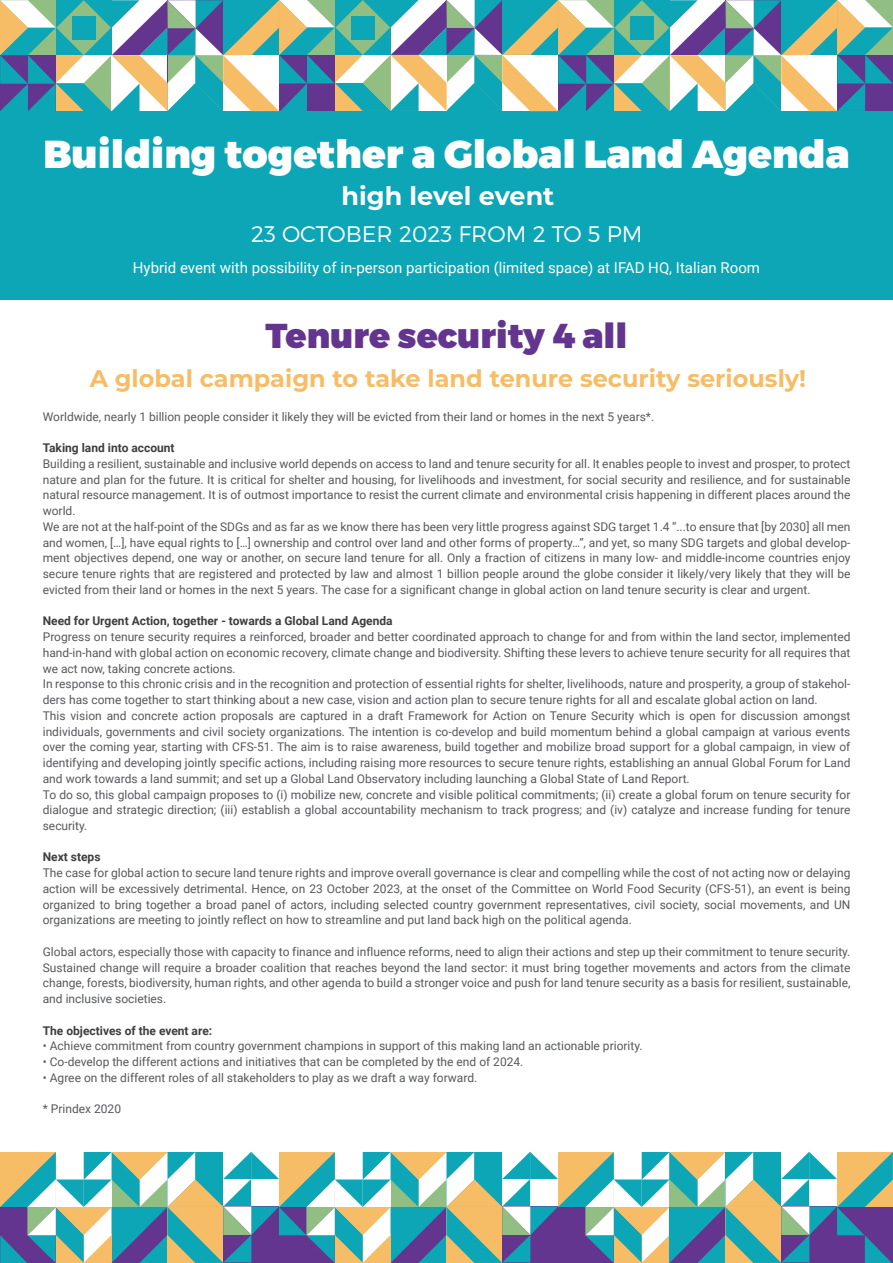
<style>
.page{position:relative;width:893px;height:1263px;background:#fff}
.page>*{position:absolute;margin:0;border:0;box-sizing:border-box;transform-origin:0 0}
.t1{font:900 39px "Montserrat";color:#fff}
.t2{font:900 34.5px "Montserrat";color:#64358f}
.t3{font:700 25.5px "Montserrat";color:#fff}
.t4{font:700 24px "Montserrat";color:#f7bc66}
.t5{font:300 22.5px "Montserrat";color:#fff}
.t6{font:15px "Roboto";color:#fff}
.t7{font:12px/15.8px "Roboto";color:#57585a}
.t8{font:700 12px "Roboto";color:#3e3e3f}
</style>
<div class="page">
<div style="left:0;top:0;width:893px;height:299px;background:#0ca6b6"></div>
<svg style="left:0;top:0;width:893px;height:112px"></svg>
<svg style="left:0;top:1152px;width:893px;height:111px"></svg>
<h1 class="t1" style="left:43px;top:130px;width:808px">Building together a Global Land Agenda</h1>
<h3 class="t3" style="left:341px;top:177px;width:214px">high level event</h3>
<h3 class="t5" style="left:251px;top:220px;width:393px">23 OCTOBER 2023 FROM 2 TO 5 PM</h3>
<p class="t6" style="left:133px;top:257px;width:629px">Hybrid event with possibility of in-person participation (limited space) at IFAD HQ, Italian Room</p>
<h2 class="t2" style="left:266px;top:314px;width:363px">Tenure security 4 all</h2>
<h3 class="t4" style="left:90px;top:361px;width:718px">A global campaign to take land tenure security seriously!</h3>
<p class="t7" style="left:43px;top:408px;width:613px">Worldwide, nearly 1 billion people consider it likely they will be evicted from their land or homes in the next 5 years*.</p>
<p class="t8" style="left:43px;top:439px;width:133px">Taking land into account</p>
<p class="t7" style="left:43px;top:455px;width:809px">Building a resilient, sustainable and inclusive world depends on access to land and tenure security for all. It enables people to invest and prosper, to protect nature and plan for the future. It is critical for shelter and housing, for livelihoods and investment, for social security and resilience, and for sustainable natural resource management. It is of outmost importance to resist the current climate and environmental crisis happening in different places around the world.<br>We are not at the half-point of the SDGs and as far as we know there has been very little progress against SDG target 1.4 “...to ensure that [by 2030] all men and women, […], have equal rights to […] ownership and control over land and other forms of property…”, and yet, so many SDG targets and global develop&shy;ment objectives depend, one way or another, on secure land tenure for all. Only a fraction of citizens in many low- and middle-income countries enjoy secure tenure rights that are registered and protected by law and almost 1 billion people around the globe consider it likely/very likely that they will be evicted from their land or homes in the next 5 years. The case for a significant change in global action on land tenure security is clear and urgent.</p>
<p class="t8" style="left:43px;top:613px;width:351px">Need for Urgent Action, together - towards a Global Land Agenda</p>
<p class="t7" style="left:43px;top:628px;width:809px">Progress on tenure security requires a reinforced, broader and better coordinated approach to change for and from within the land sector, implemented hand-in-hand with global action on economic recovery, climate change and biodiversity. Shifting these levers to achieve tenure security for all requires that we act now, taking concrete actions.<br>In response to this chronic crisis and in the recognition and protection of essential rights for shelter, livelihoods, nature and prosperity, a group of stakehol&shy;ders has come together to start thinking about a new case, vision and action plan to secure tenure rights for all and escalate global action on land.<br>This vision and concrete action proposals are captured in a draft Framework for Action on Tenure Security which is open for discussion amongst individuals, governments and civil society organizations. The intention is co-develop and build momentum behind a global campaign at various events over the coming year, starting with CFS-51. The aim is to raise awareness, build together and mobilize broad support for a global campaign, in view of identifying and developing jointly specific actions, including raising more resources to secure tenure rights, establishing an annual Global Forum for Land and work towards a land summit; and set up a Global Land Observatory including launching a Global State of Land Report.<br>To do so, this global campaign proposes to (i) mobilize new, concrete and visible political commitments; (ii) create a global forum on tenure security for dialogue and strategic direction; (iii) establish a global accountability mechanism to track progress; and (iv) catalyze and increase funding for tenure security.</p>
<p class="t8" style="left:43px;top:849px;width:59px">Next steps</p>
<p class="t7" style="left:43px;top:865px;width:809px;text-align:justify">The case for global action to secure land tenure rights and improve overall governance is clear and compelling while the cost of not acting now or delaying action will be excessively detrimental. Hence, on 23 October 2023, at the onset of the Committee on World Food Security (CFS-51), an event is being organized to bring together a broad panel of actors, including selected country government representatives, civil society, social movements, and UN organizations are meeting to jointly reflect on how to streamline and put land back high on the political agenda.</p>
<p class="t7" style="left:43px;top:943px;width:809px;text-align:justify">Global actors, especially those with capacity to finance and influence reforms, need to align their actions and step up their commitment to tenure security.<br>Sustained change will require a broader coalition that reaches beyond the land sector: it must bring together movements and actors from the climate change, forests, biodiversity, human rights, and other agenda to build a stronger voice and push for land tenure security as a basis for resilient, sustainable, and inclusive societies.</p>
<p class="t8" style="left:43px;top:1022px;width:171px">The objectives of the event are:</p>
<p class="t7" style="left:43px;top:1038px;width:601px">• Achieve commitment from country government champions in support of this making land an actionable priority.</p>
<p class="t7" style="left:43px;top:1053px;width:482px">• Co-develop the different actions and initiatives that can be completed by the end of 2024.</p>
<p class="t7" style="left:43px;top:1069px;width:436px">• Agree on the different roles of all stakeholders to play as we draft a way forward.</p>
<p class="t7" style="left:43px;top:1101px;width:80px">* Prindex 2020</p>
</div>
